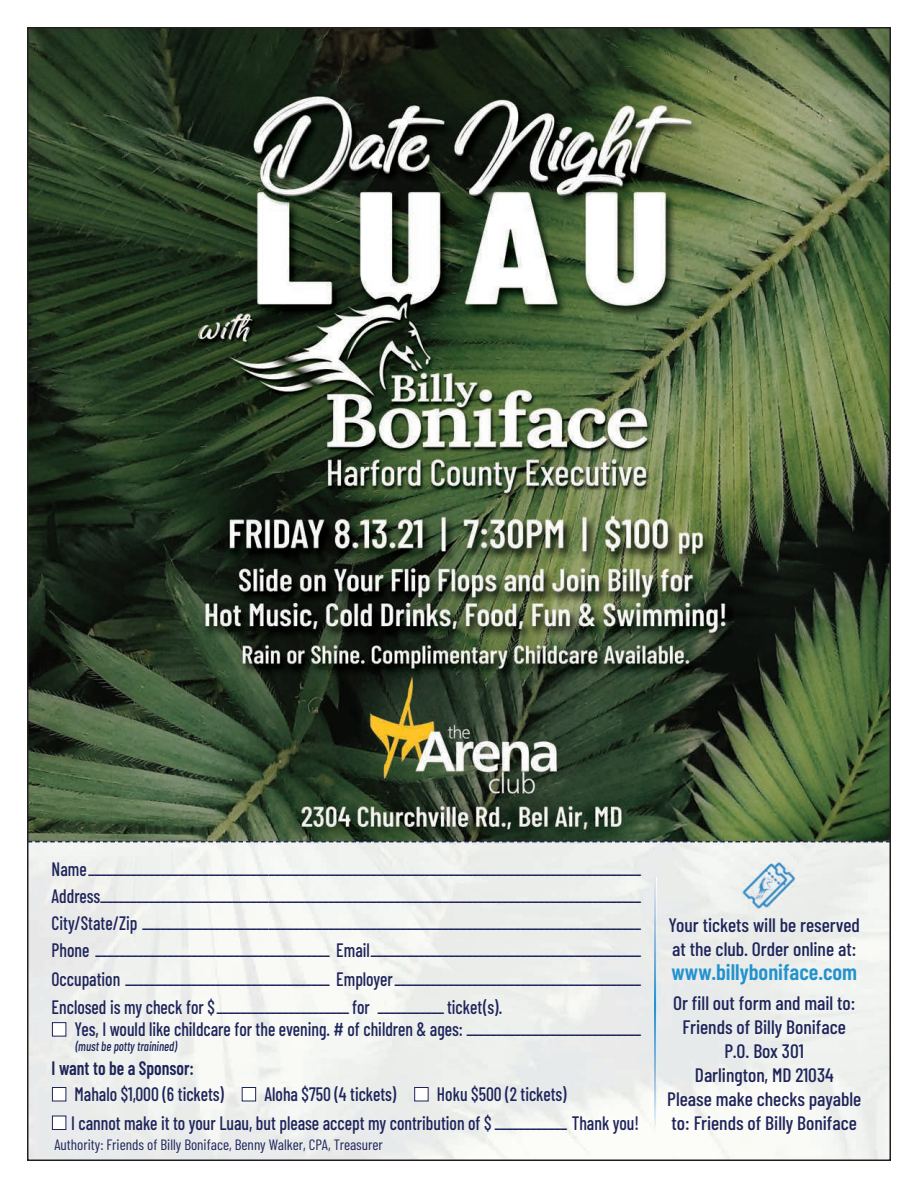
<style>
.page{position:relative;width:918px;height:1188px;background:#fff}
.page>*{position:absolute;margin:0;border:0;box-sizing:border-box;transform-origin:0 0}
.t1{font:600 22.5px "Barlow Condensed";color:#2292ce}
.t2{font:500 19.5px/27.5px "Barlow Condensed";color:#1e245a;text-align:justify;scale:.9 1}
.t3{font:500 19.5px/24px "Barlow Condensed";color:#1e245a}
.t4{font:600 19.5px "Barlow Condensed";color:#1e245a;scale:.9 1}
.t5{font:15px "Barlow Condensed";color:#1e245a}
.t6{font:italic 500 13.5px "Barlow Condensed";color:#1e245a;scale:.9 1}
.s1{color:#fff}
</style>
<div class="page">
<img style="left:30px;top:30px;width:858px;height:1128px">
<svg style="left:28px;top:841px;width:863px;height:1px"></svg>
<div style="left:52px;top:1022px;width:14px;height:14px;border:1px solid #1e245a"></div>
<div style="left:52px;top:1087px;width:14px;height:14px;border:1px solid #1e245a"></div>
<div style="left:242px;top:1087px;width:14px;height:14px;border:1px solid #1e245a"></div>
<div style="left:415px;top:1087px;width:13px;height:14px;border:1px solid #1e245a"></div>
<div style="left:52px;top:1116px;width:14px;height:14px;border:1px solid #1e245a"></div>
<img style="left:655px;top:877px;width:2px;height:256px">
<img style="left:742px;top:859px;width:55px;height:54px">
<p class="t2" style="left:52px;top:854px;width:657px">Name____________________________________________________________________________________________ Address__________________________________________________________________________________________ City/State/Zip ___________________________________________________________________________________ Phone _______________________________________ Email_____________________________________________ Occupation __________________________________ Employer_________________________________________ Enclosed is my check for $______________________for ___________ticket(s).</p>
<p class="t2" style="left:52px;top:1014px;width:657px"><span class="s1">■</span> Yes, I would like childcare for the evening. # of children &amp; ages: _____________________________</p>
<p class="t6" style="left:75px;top:1037px;width:115px">(must be potty trainined)</p>
<p class="t4" style="left:52px;top:1054px;width:160px">I want to be a Sponsor:</p>
<p class="t2" style="left:52px;top:1079px;width:574px"><span class="s1">■</span> Mahalo $1,000 (6 tickets) <span class="s1">■</span> Aloha $750 (4 tickets) <span class="s1">■</span> Hoku $500 (2 tickets)</p>
<p class="t2" style="left:52px;top:1108px;width:654px"><span class="s1">■</span> I cannot make it to your Luau, but please accept my contribution of $ ____________ Thank you!</p>
<p class="t5" style="left:54px;top:1134px;width:330px">Authority: Friends of Billy Boniface, Benny Walker, CPA, Treasurer</p>
<p class="t3" style="left:669px;top:912px;width:193px">Your tickets will be reserved at the club. Order online at:</p>
<p class="t1" style="left:671px;top:956px;width:187px">www.billyboniface.com</p>
<p class="t3" style="left:667px;top:989px;width:196px;text-align:center">Or fill out form and mail to:<br>Friends of Billy Boniface<br>P.O. Box 301<br>Darlington, MD 21034<br>Please make checks payable to: Friends of Billy Boniface</p>
</div>
